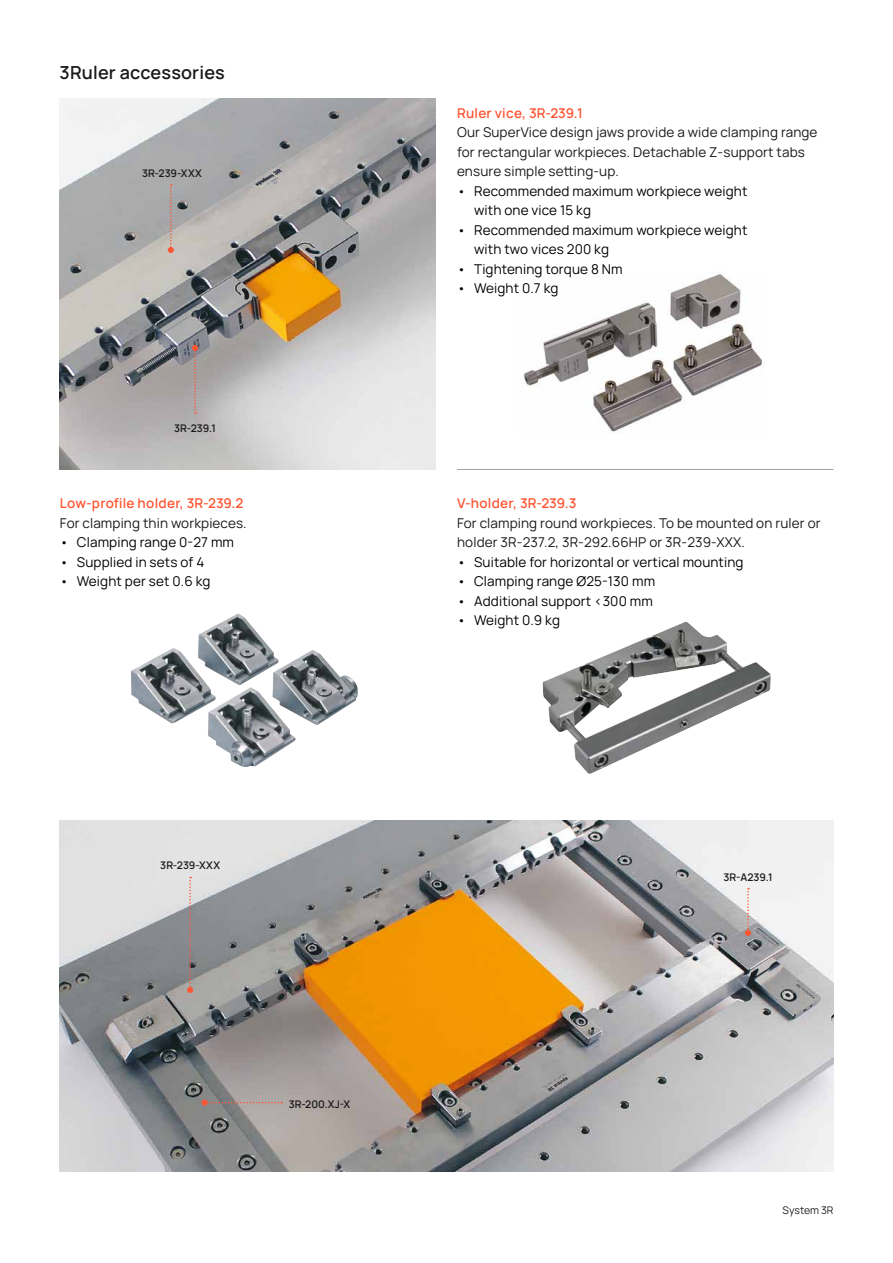
<style>
.page{position:relative;width:893px;height:1263px;background:#fff}
.page>*{position:absolute;margin:0;border:0;box-sizing:border-box;transform-origin:0 0}
.t1{font:600 18px "Manrope";letter-spacing:.01em;color:#191919}
.t2{font:13.5px/19.5px "Manrope";letter-spacing:.01em;color:#000}
.t3{font:13.5px/19.5px "Manrope";letter-spacing:.01em;color:#191919}
.t4{font:600 13.5px "Manrope";letter-spacing:.015em;color:#ff5532}
.t5{font:600 10.5px "Manrope";color:#191919}
.t6{font:10.5px "Manrope";letter-spacing:-.005em;color:#231f20}
</style>
<div class="page">
<img style="left:60px;top:99px;width:376px;height:370px">
<img style="left:523px;top:274px;width:239px;height:158px">
<svg style="left:168px;top:184px;width:6px;height:69px"></svg>
<svg style="left:192px;top:345px;width:6px;height:69px"></svg>
<img style="left:60px;top:820px;width:773px;height:351px">
<img style="left:131px;top:613px;width:227px;height:154px">
<img style="left:543px;top:622px;width:228px;height:152px">
<svg style="left:187px;top:877px;width:6px;height:116px"></svg>
<svg style="left:202px;top:1100px;width:80px;height:6px"></svg>
<svg style="left:745px;top:888px;width:6px;height:48px"></svg>
<hr style="left:457px;top:469px;width:376px;height:1px;background:#a0a0a0">
<h1 class="t1" style="left:60px;top:58px;width:167px">3Ruler accessories</h1>
<p class="t5" style="left:142px;top:164px;width:61px">3R-239-XXX</p>
<p class="t5" style="left:174px;top:420px;width:43px">3R-239.1</p>
<p class="t4" style="left:60px;top:492px;width:185px">Low-profile holder, 3R-239.2</p>
<p class="t3" style="left:60px;top:512px;width:188px">For clamping thin workpieces.</p>
<p class="t2" style="left:60px;top:532px;width:176px">• Clamping range 0-27 mm</p>
<p class="t2" style="left:60px;top:551px;width:146px">• Supplied in sets of 4</p>
<p class="t2" style="left:60px;top:571px;width:152px">• Weight per set 0.6 kg</p>
<p class="t5" style="left:160px;top:856px;width:61px">3R-239-XXX</p>
<p class="t5" style="left:289px;top:1096px;width:63px">3R-200.XJ-X</p>
<p class="t4" style="left:457px;top:102px;width:127px">Ruler vice, 3R-239.1</p>
<p class="t3" style="left:457px;top:122px;width:362px">Our SuperVice design jaws provide a wide clamping range for rectangular workpieces. Detachable Z-support tabs ensure simple setting-up.</p>
<p class="t2" style="left:474px;top:180px;width:275px;text-indent:-17px">• Recommended maximum workpiece weight with one vice 15 kg</p>
<p class="t2" style="left:474px;top:219px;width:275px;text-indent:-17px">• Recommended maximum workpiece weight with two vices 200 kg</p>
<p class="t2" style="left:457px;top:258px;width:167px">• Tightening torque 8 Nm</p>
<p class="t2" style="left:457px;top:278px;width:103px">• Weight 0.7 kg</p>
<p class="t4" style="left:457px;top:492px;width:121px">V-holder, 3R-239.3</p>
<p class="t3" style="left:457px;top:512px;width:365px">For clamping round workpieces. To be mounted on ruler or holder 3R-237.2, 3R-292.66HP or 3R-239-XXX.</p>
<p class="t2" style="left:457px;top:551px;width:288px">• Suitable for horizontal or vertical mounting</p>
<p class="t2" style="left:457px;top:571px;width:199px">• Clamping range Ø25-130 mm</p>
<p class="t2" style="left:457px;top:590px;width:197px">• Additional support &lt;300 mm</p>
<p class="t2" style="left:457px;top:610px;width:104px">• Weight 0.9 kg</p>
<p class="t5" style="left:723px;top:868px;width:51px">3R-A239.1</p>
<p class="t6" style="left:783px;top:1202px;width:52px">System 3R</p>
</div>
